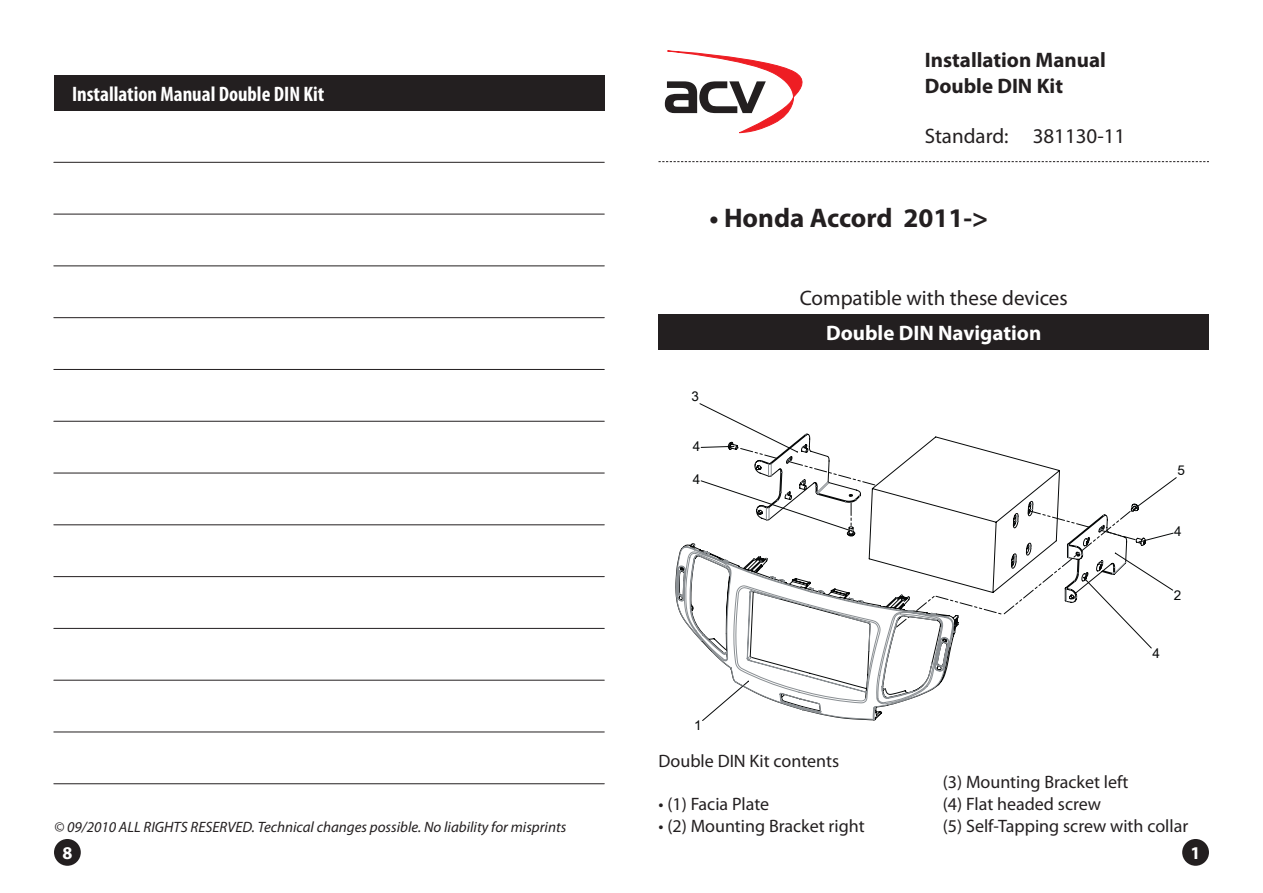
<style>
.page{position:relative;width:1263px;height:893px;background:#fff}
.page>*{position:absolute;margin:0;border:0;box-sizing:border-box;transform-origin:0 0}
.t1{font:700 27px "Myriad Pro";color:#231f20}
.t2{font:21px "Myriad Pro";color:#231f20}
.t3{font:700 21px/25.2px "Myriad Pro";color:#231f20}
.t4{font:700 condensed 21px "Myriad Pro";color:#fff}
.t5{font:700 21px "Myriad Pro";color:#fff}
.t6{font:18px/21.6px "Myriad Pro";color:#231f20}
.t7{font:700 18px "Myriad Pro";color:#fff}
.t8{font:italic 15px "Myriad Pro";color:#231f20}
.t9{font:13.5px "Arial";color:#070909}
</style>
<div class="page">
<div style="left:1182px;top:839px;width:27px;height:27px;background:#231f20;border-radius:50%"></div>
<div style="left:54px;top:839px;width:27px;height:27px;background:#231f20;border-radius:50%"></div>
<div style="left:658px;top:314px;width:551px;height:36px;background:#231f20"></div>
<svg style="left:658px;top:161px;width:551px;height:1px"></svg>
<div style="left:54px;top:75px;width:550px;height:36px;background:#231f20"></div>
<svg style="left:1126px;top:506px;width:11px;height:123px"></svg>
<svg style="left:676px;top:434px;width:450px;height:287px"></svg>
<svg style="left:664px;top:50px;width:139px;height:84px"></svg>
<hr style="left:54px;top:162px;width:550px;height:1px;background:#231f20">
<hr style="left:54px;top:214px;width:550px;height:1px;background:#231f20">
<hr style="left:54px;top:266px;width:550px;height:1px;background:#231f20">
<hr style="left:54px;top:317px;width:550px;height:1px;background:#231f20">
<hr style="left:54px;top:369px;width:550px;height:1px;background:#231f20">
<hr style="left:54px;top:421px;width:550px;height:1px;background:#231f20">
<hr style="left:54px;top:473px;width:550px;height:1px;background:#231f20">
<hr style="left:54px;top:525px;width:550px;height:1px;background:#231f20">
<hr style="left:54px;top:576px;width:550px;height:1px;background:#231f20">
<hr style="left:54px;top:628px;width:550px;height:1px;background:#231f20">
<hr style="left:54px;top:680px;width:550px;height:1px;background:#231f20">
<hr style="left:54px;top:732px;width:550px;height:1px;background:#231f20">
<hr style="left:54px;top:783px;width:550px;height:1px;background:#231f20">
<p class="t4" style="left:72px;top:80px;width:254px">Installation Manual Double DIN Kit</p>
<p class="t8" style="left:54px;top:817px;width:514px">© 09/2010 ALL RIGHTS RESERVED. Technical changes possible. No liability for misprints</p>
<p class="t3" style="left:925px;top:47px;width:183px">Installation Manual<br>Double DIN Kit</p>
<p class="t2" style="left:925px;top:123px;width:202px">Standard: 381130-11</p>
<h1 class="t1" style="left:709px;top:200px;width:280px">• Honda Accord 2011-&gt;</h1>
<p class="t9" style="left:691px;top:388px;width:9px">3</p>
<p class="t9" style="left:693px;top:438px;width:9px">4</p>
<p class="t9" style="left:693px;top:472px;width:9px">4</p>
<p class="t9" style="left:694px;top:718px;width:9px">1</p>
<p class="t2" style="left:800px;top:285px;width:270px">Compatible with these devices</p>
<p class="t5" style="left:826px;top:319px;width:217px">Double DIN Navigation</p>
<p class="t9" style="left:1177px;top:462px;width:9px">5</p>
<p class="t9" style="left:1174px;top:524px;width:9px">4</p>
<p class="t9" style="left:1174px;top:587px;width:9px">2</p>
<p class="t9" style="left:1152px;top:645px;width:9px">4</p>
<p class="t6" style="left:658px;top:750px;width:182px">Double DIN Kit contents</p>
<p class="t6" style="left:658px;top:793px;width:112px">• (1) Facia Plate</p>
<p class="t6" style="left:658px;top:814px;width:208px">• (2) Mounting Bracket right</p>
<p class="t6" style="left:943px;top:771px;width:247px">(3) Mounting Bracket left<br>(4) Flat headed screw<br>(5) Self-Tapping screw with collar</p>
<p class="t7" style="left:62px;top:841px;width:11px">8</p>
<p class="t7" style="left:1190px;top:841px;width:11px">1</p>
</div>
